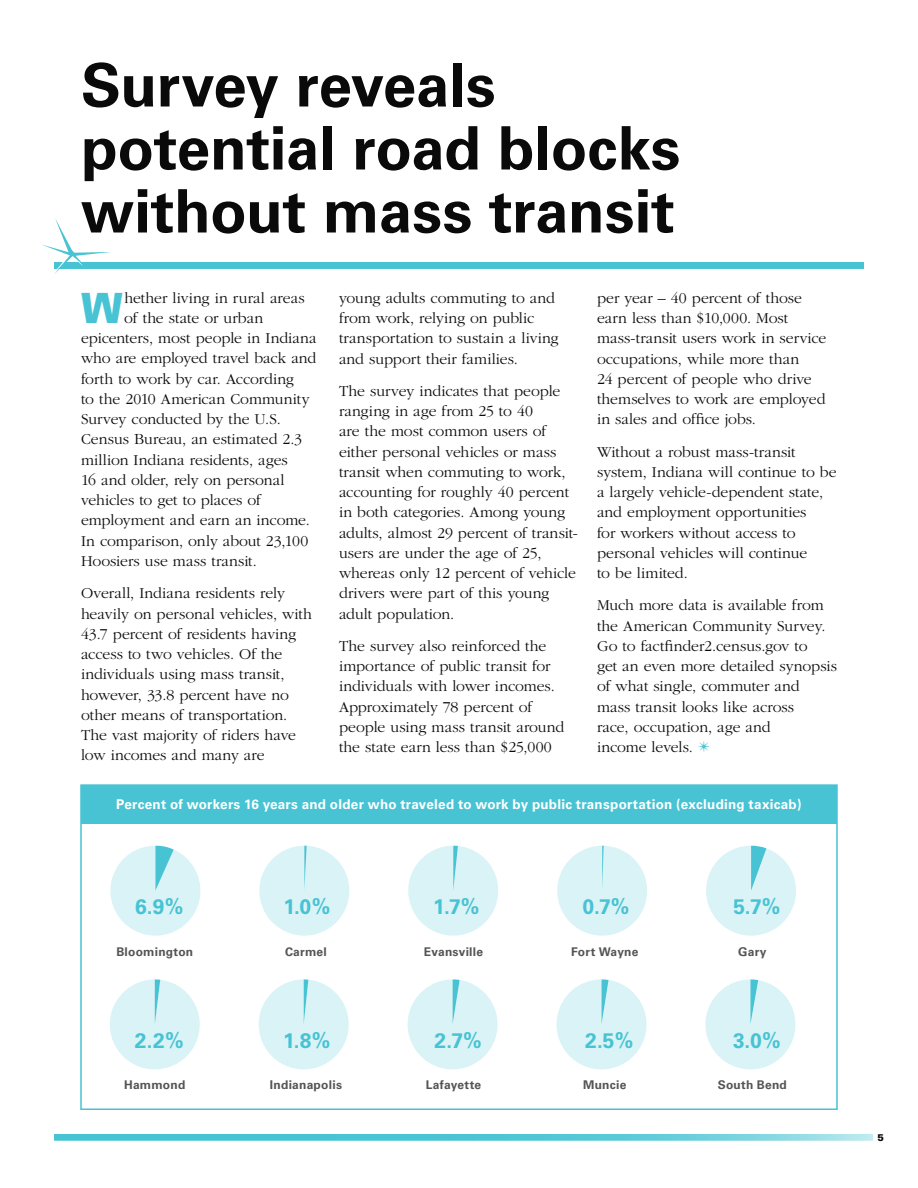
<style>
.page{position:relative;width:918px;height:1188px;background:#fff}
.page>*{position:absolute;margin:0;border:0;box-sizing:border-box;transform-origin:0 0}
.t1{font:700 60px/63px "Univers";letter-spacing:-.005em;color:#0b0a0b}
.t2{font:900 41.7px "Univers";color:#47c3d3}
.t3{font:700 21px "Univers";color:#47c3d3}
.t4{font:300 15.75px/20.2px "Garamond";letter-spacing:-.005em;color:#0b0a0b}
.t5{font:700 13.5px "Univers";letter-spacing:.02em;color:#fff}
.t6{font:700 12px "Univers";letter-spacing:.02em;color:#545454}
.t7{font:900 9.75px "Univers";color:#0b0a0b}
.s1{color:#47c3d3}
</style>
<div class="page">
<div style="left:54px;top:262px;width:810px;height:7px;background:#47c3d3"></div>
<svg style="left:42px;top:218px;width:68px;height:56px"></svg>
<svg style="left:110px;top:846px;width:91px;height:90px"></svg>
<svg style="left:259px;top:846px;width:91px;height:90px"></svg>
<svg style="left:408px;top:846px;width:90px;height:90px"></svg>
<svg style="left:557px;top:846px;width:90px;height:90px"></svg>
<svg style="left:706px;top:846px;width:90px;height:90px"></svg>
<svg style="left:110px;top:979px;width:90px;height:91px"></svg>
<svg style="left:259px;top:979px;width:90px;height:91px"></svg>
<svg style="left:407px;top:979px;width:91px;height:91px"></svg>
<svg style="left:556px;top:979px;width:91px;height:91px"></svg>
<svg style="left:705px;top:979px;width:91px;height:91px"></svg>
<div style="left:81px;top:785px;width:756px;height:39px;background:#47c3d3"></div>
<div style="left:80px;top:784px;width:758px;height:326px;border:2px solid #47c3d3"></div>
<svg style="left:54px;top:1134px;width:819px;height:7px;background:#61cbd9"></svg>
<h1 class="t1" style="left:81px;top:54px;width:601px">Survey reveals potential road blocks without mass transit</h1>
<h2 class="t2" style="left:81px;top:282px;width:43px">W</h2>
<p class="t4" style="left:125px;top:288px;width:182px">hether living in rural areas</p>
<p class="t4" style="left:124px;top:308px;width:140px">of the state or urban</p>
<p class="t4" style="left:81px;top:328px;width:237px">epicenters, most people in Indiana</p>
<p class="t4" style="left:81px;top:349px;width:237px">who are employed travel back and</p>
<p class="t4" style="left:81px;top:369px;width:215px">forth to work by car. According</p>
<p class="t4" style="left:81px;top:389px;width:230px">to the 2010 American Community</p>
<p class="t4" style="left:81px;top:409px;width:202px">Survey conducted by the U.S.</p>
<p class="t4" style="left:81px;top:430px;width:223px">Census Bureau, an estimated 2.3</p>
<p class="t4" style="left:81px;top:450px;width:208px">million Indiana residents, ages</p>
<p class="t4" style="left:81px;top:470px;width:205px">16 and older, rely on personal</p>
<p class="t4" style="left:81px;top:490px;width:182px">vehicles to get to places of</p>
<p class="t4" style="left:81px;top:511px;width:230px">employment and earn an income.</p>
<p class="t4" style="left:81px;top:531px;width:229px">In comparison, only about 23,100</p>
<p class="t4" style="left:81px;top:551px;width:177px">Hoosiers use mass transit.</p>
<p class="t4" style="left:81px;top:583px;width:232px">Overall, Indiana residents rely heavily on personal vehicles, with<br>43.7 percent of residents having access to two vehicles. Of the individuals using mass transit, however, 33.8 percent have no other means of transportation.<br>The vast majority of riders have low incomes and many are</p>
<p class="t4" style="left:339px;top:288px;width:221px">young adults commuting to and from work, relying on public transportation to sustain a living and support their families.</p>
<p class="t4" style="left:339px;top:381px;width:240px">The survey indicates that people ranging in age from 25 to 40<br>are the most common users of either personal vehicles or mass transit when commuting to work, accounting for roughly 40 percent in both categories. Among young adults, almost 29 percent of transit&shy;users are under the age of 25, whereas only 12 percent of vehicle drivers were part of this young adult population.</p>
<p class="t4" style="left:339px;top:636px;width:227px">The survey also reinforced the importance of public transit for individuals with lower incomes.<br>Approximately 78 percent of people using mass transit around the state earn less than $25,000</p>
<p class="t4" style="left:597px;top:288px;width:231px">per year – 40 percent of those earn less than $10,000. Most mass-transit users work in service occupations, while more than<br>24 percent of people who drive themselves to work are employed in sales and office jobs.</p>
<p class="t4" style="left:597px;top:442px;width:241px">Without a robust mass-transit system, Indiana will continue to be a largely vehicle-dependent state, and employment opportunities<br>for workers without access to personal vehicles will continue<br>to be limited.</p>
<p class="t4" style="left:597px;top:596px;width:241px">Much more data is available from the American Community Survey.<br>Go to factfinder2.census.gov to<br>get an even more detailed synopsis of what single, commuter and<br>mass transit looks like across<br>race, occupation, age and<br>income levels. <span class="s1">✴</span></p>
<p class="t5" style="left:116px;top:796px;width:687px">Percent of workers 16 years and older who traveled to work by public transportation (excluding taxicab)</p>
<h3 class="t3" style="left:135px;top:894px;width:50px">6.9%</h3>
<h3 class="t3" style="left:283px;top:894px;width:49px">1.0%</h3>
<h3 class="t3" style="left:433px;top:894px;width:48px">1.7%</h3>
<h3 class="t3" style="left:583px;top:894px;width:48px">0.7%</h3>
<h3 class="t3" style="left:733px;top:894px;width:48px">5.7%</h3>
<p class="t6" style="left:116px;top:944px;width:78px">Bloomington</p>
<p class="t6" style="left:285px;top:944px;width:43px">Carmel</p>
<p class="t6" style="left:424px;top:944px;width:61px">Evansville</p>
<p class="t6" style="left:571px;top:944px;width:69px">Fort Wayne</p>
<p class="t6" style="left:738px;top:944px;width:30px">Gary</p>
<h3 class="t3" style="left:135px;top:1028px;width:50px">2.2%</h3>
<h3 class="t3" style="left:283px;top:1028px;width:49px">1.8%</h3>
<h3 class="t3" style="left:434px;top:1028px;width:49px">2.7%</h3>
<h3 class="t3" style="left:585px;top:1028px;width:50px">2.5%</h3>
<h3 class="t3" style="left:733px;top:1028px;width:49px">3.0%</h3>
<p class="t6" style="left:124px;top:1078px;width:63px">Hammond</p>
<p class="t6" style="left:270px;top:1078px;width:74px">Indianapolis</p>
<p class="t6" style="left:426px;top:1078px;width:57px">Lafayette</p>
<p class="t6" style="left:583px;top:1078px;width:45px">Muncie</p>
<p class="t6" style="left:718px;top:1078px;width:71px">South Bend</p>
<p class="t7" style="left:878px;top:1131px;width:8px">5</p>
</div>
